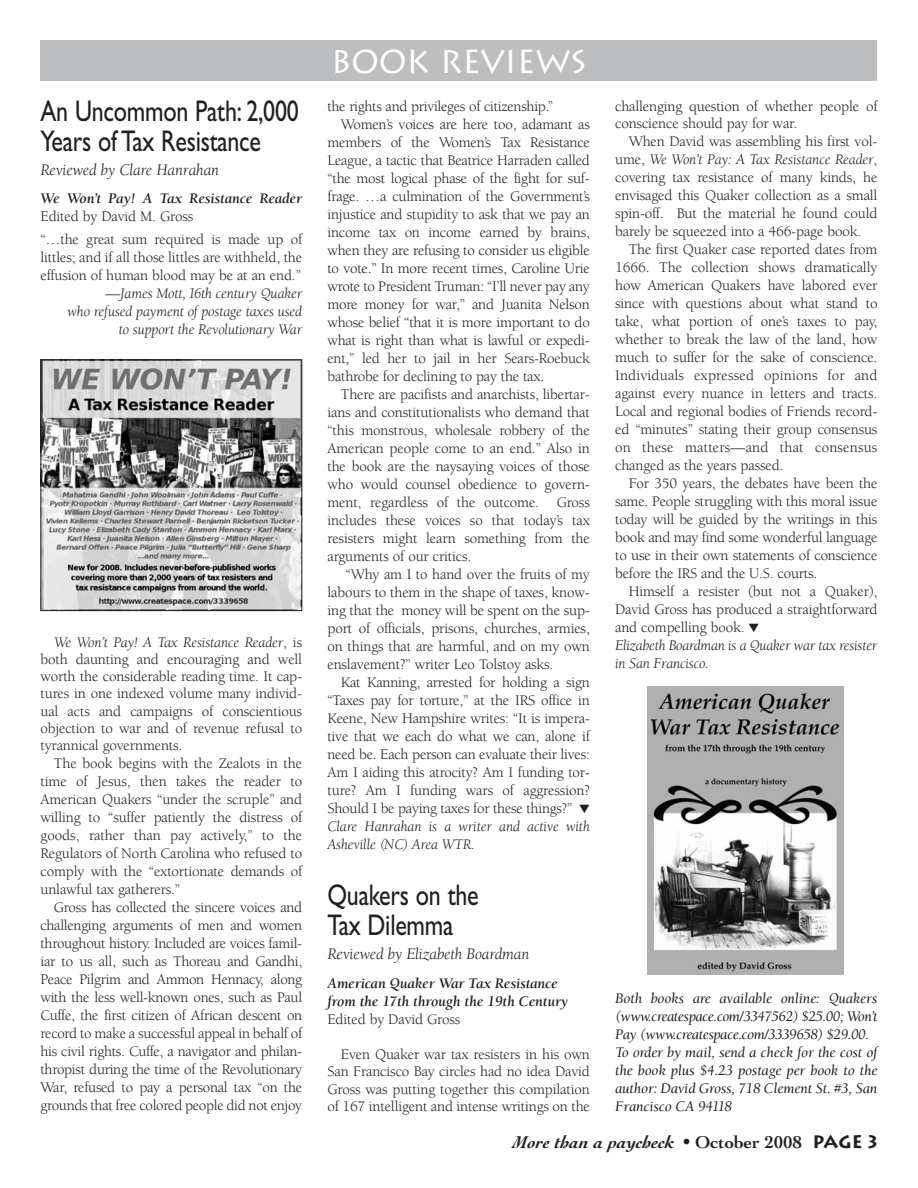
<style>
.page{position:relative;width:918px;height:1188px;background:#fff}
.page>*{position:absolute;margin:0;border:0;box-sizing:border-box;transform-origin:0 0}
.t1{font:33px "Lithos";letter-spacing:-.015em;color:#fff}
.t2{font:30px/30px "Gill Sans";letter-spacing:-.01em;color:#231f20;scale:.8 1}
.t3{font:italic 700 18px "Cochin";color:#231f20}
.t4{font:italic 16.5px "Berkeley";letter-spacing:-.01em;color:#231f20}
.t5{font:15px/18px "Berkeley";letter-spacing:-.01em;color:#231f20;text-align:justify}
.t6{font:italic 15px/18px "Berkeley";letter-spacing:-.01em;color:#231f20}
.t7{font:italic 15px/18px "Berkeley";letter-spacing:-.01em;color:#231f20;text-align:right}
.t8{font:italic 700 15px/18px "Berkeley";letter-spacing:-.01em;color:#231f20}
.s1{font-style:italic}
.s2{font-family:"Helvetica";font-weight:400;font-style:normal}
.s3{font-style:normal}
.s4{font-family:"Lithos";font-style:normal}
</style>
<div class="page">
<div style="left:40px;top:40px;width:838px;height:41px;background:#bcbec0"></div>
<img style="left:647px;top:686px;width:196px;height:288px">
<img style="left:42px;top:361px;width:258px;height:248px">
<div style="left:40px;top:359px;width:262px;height:252px;border:1px solid #231f20"></div>
<h2 class="t2" style="left:40px;top:99px;width:324px">An Uncommon Path: 2,000<br>Years of Tax Resistance</h2>
<p class="t4" style="left:40px;top:163px;width:180px">Reviewed by Clare Hanrahan</p>
<p class="t8" style="left:40px;top:191px;width:263px">We Won’t Pay! A Tax Resistance Reader</p>
<p class="t5" style="left:40px;top:207px;width:263px;line-height:22.4px">Edited by David M. Gross<br>“…the great sum required is made up of</p>
<p class="t5" style="left:40px;top:249px;width:263px">littles; and if all those littles are withheld, the effusion of human blood may be at an end.”</p>
<p class="t7" style="left:68px;top:285px;width:236px">—James Mott, 16th century Quaker<br>who refused payment of postage taxes used to support the Revolutionary War</p>
<p class="t5" style="left:40px;top:635px;width:263px;line-height:17.2px;text-indent:14px"><span class="s1">We Won’t Pay! A Tax Resistance Reader</span>, is both daunting and encouraging and well worth the considerable reading time. It cap&shy;tures in one indexed volume many individ&shy;ual acts and campaigns of conscientious objection to war and of revenue refusal to tyrannical governments.</p>
<p class="t5" style="left:40px;top:756px;width:263px;text-indent:13px">The book begins with the Zealots in the time of Jesus, then takes the reader to American Quakers “under the scruple” and willing to “suffer patiently the distress of goods, rather than pay actively,” to the Regulators of North Carolina who refused to comply with the “extortionate demands of unlawful tax gatherers.”</p>
<p class="t5" style="left:40px;top:900px;width:263px;text-indent:13px">Gross has collected the sincere voices and challenging arguments of men and women throughout history. Included are voices famil&shy;iar to us all, such as Thoreau and Gandhi, Peace Pilgrim and Ammon Hennacy, along with the less well-known ones, such as Paul Cuffe, the first citizen of African descent on record to make a successful appeal in behalf of his civil rights. Cuffe, a navigator and philan&shy;thropist during the time of the Revolutionary War, refused to pay a personal tax “on the grounds that free colored people did not enjoy</p>
<h1 class="t1" style="left:331px;top:42px;width:258px">BOOK REVIEWS</h1>
<p class="t5" style="left:327px;top:99px;width:227px">the rights and privileges of citizenship.”</p>
<p class="t5" style="left:341px;top:117px;width:251px">Women’s voices are here too, adamant as</p>
<p class="t5" style="left:327px;top:135px;width:264px">members of the Women’s Tax Resistance</p>
<p class="t5" style="left:327px;top:153px;width:264px">League, a tactic that Beatrice Harraden called</p>
<p class="t5" style="left:327px;top:171px;width:264px">“the most logical phase of the fight for suf-</p>
<p class="t5" style="left:327px;top:189px;width:264px">frage. …a culmination of the Government’s</p>
<p class="t5" style="left:327px;top:207px;width:264px">injustice and stupidity to ask that we pay an</p>
<p class="t5" style="left:327px;top:225px;width:264px">income tax on income earned by brains,</p>
<p class="t5" style="left:327px;top:243px;width:264px">when they are refusing to consider us eligible</p>
<p class="t5" style="left:327px;top:261px;width:264px">to vote.” In more recent times, Caroline Urie</p>
<p class="t5" style="left:327px;top:279px;width:264px">wrote to President Truman: “I’ll never pay any</p>
<p class="t5" style="left:327px;top:297px;width:264px">more money for war,” and Juanita Nelson</p>
<p class="t5" style="left:327px;top:315px;width:264px">whose belief “that it is more important to do</p>
<p class="t5" style="left:327px;top:333px;width:264px">what is right than what is lawful or expedi-</p>
<p class="t5" style="left:327px;top:351px;width:264px">ent,” led her to jail in her Sears-Roebuck</p>
<p class="t5" style="left:327px;top:369px;width:218px">bathrobe for declining to pay the tax.</p>
<p class="t5" style="left:341px;top:387px;width:250px">There are pacifists and anarchists, libertar-</p>
<p class="t5" style="left:327px;top:405px;width:264px">ians and constitutionalists who demand that</p>
<p class="t5" style="left:327px;top:423px;width:264px">“this monstrous, wholesale robbery of the</p>
<p class="t5" style="left:327px;top:441px;width:264px">American people come to an end.” Also in</p>
<p class="t5" style="left:327px;top:459px;width:264px">the book are the naysaying voices of those</p>
<p class="t5" style="left:327px;top:477px;width:264px">who would counsel obedience to govern-</p>
<p class="t5" style="left:327px;top:495px;width:264px">ment, regardless of the outcome. Gross</p>
<p class="t5" style="left:327px;top:513px;width:264px">includes these voices so that today’s tax</p>
<p class="t5" style="left:327px;top:531px;width:264px">resisters might learn something from the</p>
<p class="t5" style="left:327px;top:549px;width:145px">arguments of our critics.</p>
<p class="t5" style="left:346px;top:567px;width:246px">“Why am I to hand over the fruits of my</p>
<p class="t5" style="left:327px;top:585px;width:264px">labours to them in the shape of taxes, know-</p>
<p class="t5" style="left:327px;top:603px;width:264px">ing that the money will be spent on the sup-</p>
<p class="t5" style="left:327px;top:621px;width:264px">port of officials, prisons, churches, armies,</p>
<p class="t5" style="left:327px;top:639px;width:264px">on things that are harmful, and on my own</p>
<p class="t5" style="left:327px;top:657px;width:228px">enslavement?” writer Leo Tolstoy asks.</p>
<p class="t5" style="left:341px;top:675px;width:250px">Kat Kanning, arrested for holding a sign</p>
<p class="t5" style="left:327px;top:693px;width:264px">“Taxes pay for torture,” at the IRS office in</p>
<p class="t5" style="left:327px;top:711px;width:264px">Keene, New Hampshire writes: “It is impera-</p>
<p class="t5" style="left:327px;top:729px;width:264px">tive that we each do what we can, alone if</p>
<p class="t5" style="left:327px;top:747px;width:264px">need be. Each person can evaluate their lives:</p>
<p class="t5" style="left:327px;top:765px;width:264px">Am I aiding this atrocity? Am I funding tor-</p>
<p class="t5" style="left:327px;top:783px;width:264px">ture? Am I funding wars of aggression?</p>
<p class="t5" style="left:327px;top:801px;width:264px">Should I be paying taxes for these things?” ▼</p>
<p class="t7" style="left:327px;top:819px;width:264px">Clare Hanrahan is a writer and active with</p>
<p class="t7" style="left:327px;top:837px;width:149px">Asheville (NC) Area WTR.</p>
<h2 class="t2" style="left:327px;top:883px;width:191px">Quakers on the<br>Tax Dilemma</h2>
<p class="t4" style="left:327px;top:947px;width:203px">Reviewed by Elizabeth Boardman</p>
<p class="t8" style="left:327px;top:975px;width:242px">American Quaker War Tax Resistance from the 17th through the 19th Century</p>
<p class="t5" style="left:327px;top:1011px;width:134px">Edited by David Gross</p>
<p class="t5" style="left:327px;top:1047px;width:264px;line-height:17.2px;text-indent:14px">Even Quaker war tax resisters in his own San Francisco Bay circles had no idea David Gross was putting together this compilation of 167 intelligent and intense writings on the</p>
<p class="t5" style="left:615px;top:99px;width:264px;line-height:17.2px">challenging question of whether people of conscience should pay for war.</p>
<p class="t5" style="left:615px;top:134px;width:264px;text-indent:14px">When David was assembling his first vol&shy;ume, <span class="s1">We Won’t Pay: A Tax Resistance Reader</span>, covering tax resistance of many kinds, he envisaged this Quaker collection as a small spin-off. But the material he found could barely be squeezed into a 466-page book.</p>
<p class="t5" style="left:615px;top:242px;width:264px;text-indent:14px">The first Quaker case reported dates from 1666. The collection shows dramatically how American Quakers have labored ever since with questions about what stand to take, what portion of one’s taxes to pay, whether to break the law of the land, how much to suffer for the sake of conscience.<br>Individuals expressed opinions for and against every nuance in letters and tracts.<br>Local and regional bodies of Friends record&shy;ed “minutes” stating their group consensus on these matters—and that consensus changed as the years passed.</p>
<p class="t5" style="left:615px;top:476px;width:264px;text-indent:14px">For 350 years, the debates have been the same. People struggling with this moral issue today will be guided by the writings in this book and may find some wonderful language to use in their own statements of conscience before the IRS and the U.S. courts.</p>
<p class="t5" style="left:615px;top:584px;width:264px;text-align:left;text-indent:14px">Himself a resister (but not a Quaker), David Gross has produced a straightforward and compelling book. ▼<br><span class="s1">Elizabeth Boardman is a Quaker war tax resister in San Francisco.</span></p>
<p class="t6" style="left:615px;top:990px;width:264px">Both books are available online: Quakers (www.createspace.com/3347562) $25.00; Won’t Pay (www.createspace.com/3339658) $29.00.<br>To order by mail, send a check for the cost of the book plus $4.23 postage per book to the author: David Gross, 718 Clement St. #3, San Francisco CA 94118</p>
<p class="t3" style="left:513px;top:1135px;width:366px">More than a paycheck <span class="s2">•</span> <span class="s3">October 2008</span> <span class="s4">PAGE 3</span></p>
</div>
